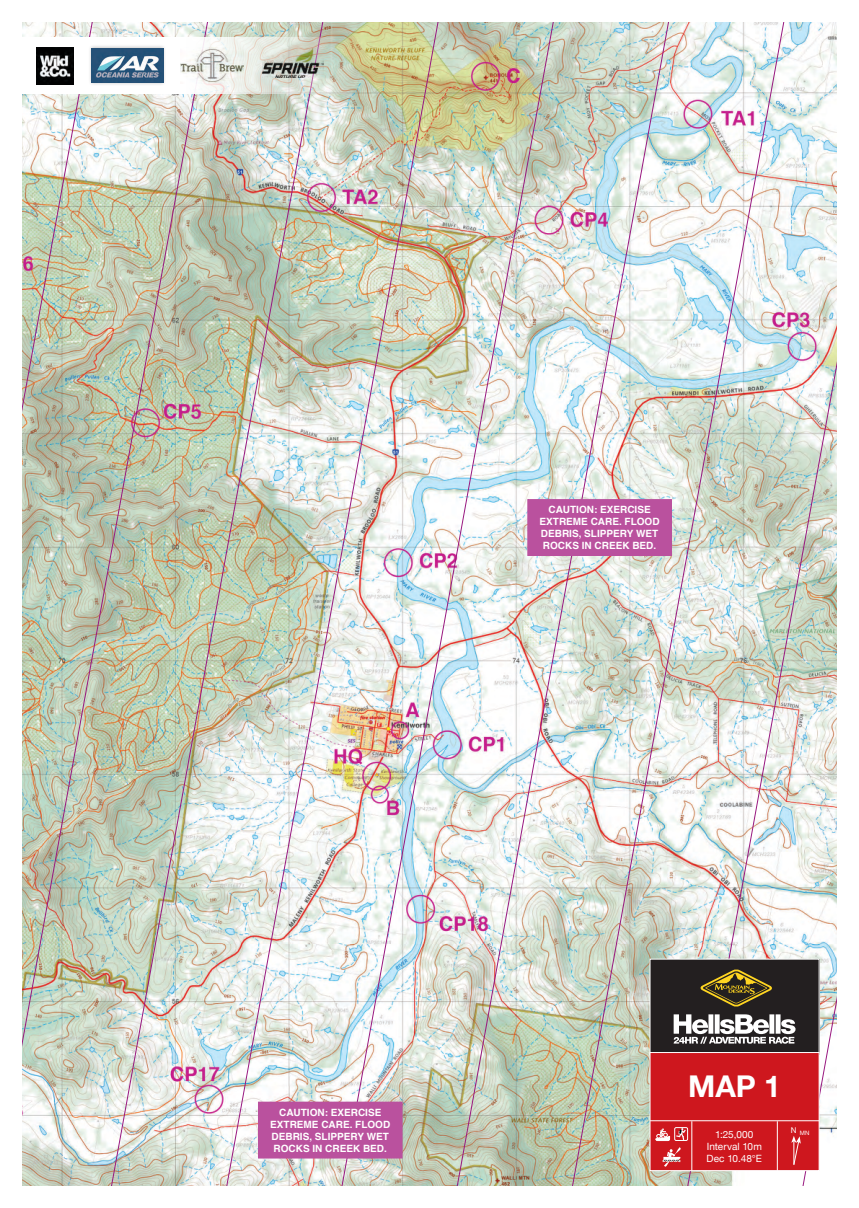
<style>
.page{position:relative;width:859px;height:1208px;background:#fff}
.page>*{position:absolute;margin:0;border:0;box-sizing:border-box;transform-origin:0 0}
.t1{font:700 30px "Helvetica Neue";color:#fff}
.t2{font:700 10px/12px "Helvetica";color:#fff;text-align:center}
.t3{font:10px "Helvetica Neue";letter-spacing:.01em;color:#fff}
.t4{font:8px "Helvetica Neue";color:#fff}
.t5{font:6px "Helvetica Neue";color:#fff}
</style>
<div class="page">
<img style="left:23px;top:23px;width:85px;height:1161px">
<img style="left:108px;top:23px;width:111px;height:1162px">
<img style="left:219px;top:23px;width:112px;height:1162px">
<img style="left:331px;top:23px;width:111px;height:1162px">
<img style="left:442px;top:23px;width:112px;height:1162px">
<img style="left:554px;top:23px;width:112px;height:1162px">
<img style="left:666px;top:23px;width:111px;height:1162px">
<img style="left:777px;top:23px;width:59px;height:1162px">
<div style="left:528px;top:499px;width:143px;height:56px;background:#ba519e"></div>
<div style="left:527px;top:499px;width:145px;height:57px;border:1px solid #ba519e"></div>
<div style="left:258px;top:1102px;width:144px;height:56px;background:#ba519e"></div>
<div style="left:258px;top:1101px;width:145px;height:57px;border:1px solid #ba519e"></div>
<div style="left:650px;top:959px;width:169px;height:96px;background:#231f20"></div>
<div style="left:649px;top:958px;width:171px;height:97px;border:1px solid #fff"></div>
<div style="left:649px;top:1052px;width:171px;height:119px;background:#ce171e;border:1px solid #fff"></div>
<hr style="left:650px;top:1120px;width:169px;height:1px;background:#fff">
<hr style="left:691px;top:1121px;width:1px;height:49px;background:#fff">
<hr style="left:777px;top:1121px;width:1px;height:49px;background:#fff">
<svg style="left:791px;top:1136px;width:10px;height:29px"></svg>
<svg style="left:700px;top:969px;width:72px;height:37px"></svg>
<svg style="left:674px;top:1014px;width:121px;height:29px"></svg>
<svg style="left:663px;top:1147px;width:18px;height:20px"></svg>
<div style="left:674px;top:1127px;width:14px;height:14px;border:1px solid #fff;border-radius:2px"></div>
<svg style="left:676px;top:1127px;width:10px;height:13px"></svg>
<svg style="left:655px;top:1128px;width:15px;height:13px"></svg>
<svg style="left:23px;top:37px;width:347px;height:57px"></svg>
<img style="left:37px;top:47px;width:37px;height:37px">
<div style="left:88px;top:45px;width:79px;height:42px;background:#231f20;opacity:.3"></div>
<img style="left:91px;top:48px;width:72px;height:35px">
<img style="left:180px;top:47px;width:64px;height:37px">
<svg style="left:257px;top:48px;width:72px;height:35px"></svg>
<img style="left:262px;top:48px;width:62px;height:30px">
<p class="t2" style="left:540px;top:504px;width:122px">CAUTION: EXERCISE<br>EXTREME CARE. FLOOD<br>DEBRIS, SLIPPERY WET<br>ROCKS IN CREEK BED.</p>
<p class="t2" style="left:270px;top:1106px;width:122px">CAUTION: EXERCISE<br>EXTREME CARE. FLOOD<br>DEBRIS, SLIPPERY WET<br>ROCKS IN CREEK BED.</p>
<p class="t1" style="left:688px;top:1063px;width:94px">MAP 1</p>
<p class="t3" style="left:715px;top:1127px;width:40px">1:25,000</p>
<p class="t3" style="left:707px;top:1139px;width:57px">Interval 10m</p>
<p class="t3" style="left:706px;top:1151px;width:57px">Dec 10.48°E</p>
<p class="t4" style="left:791px;top:1124px;width:7px">N</p>
<p class="t5" style="left:800px;top:1128px;width:11px">MN</p>
</div>
